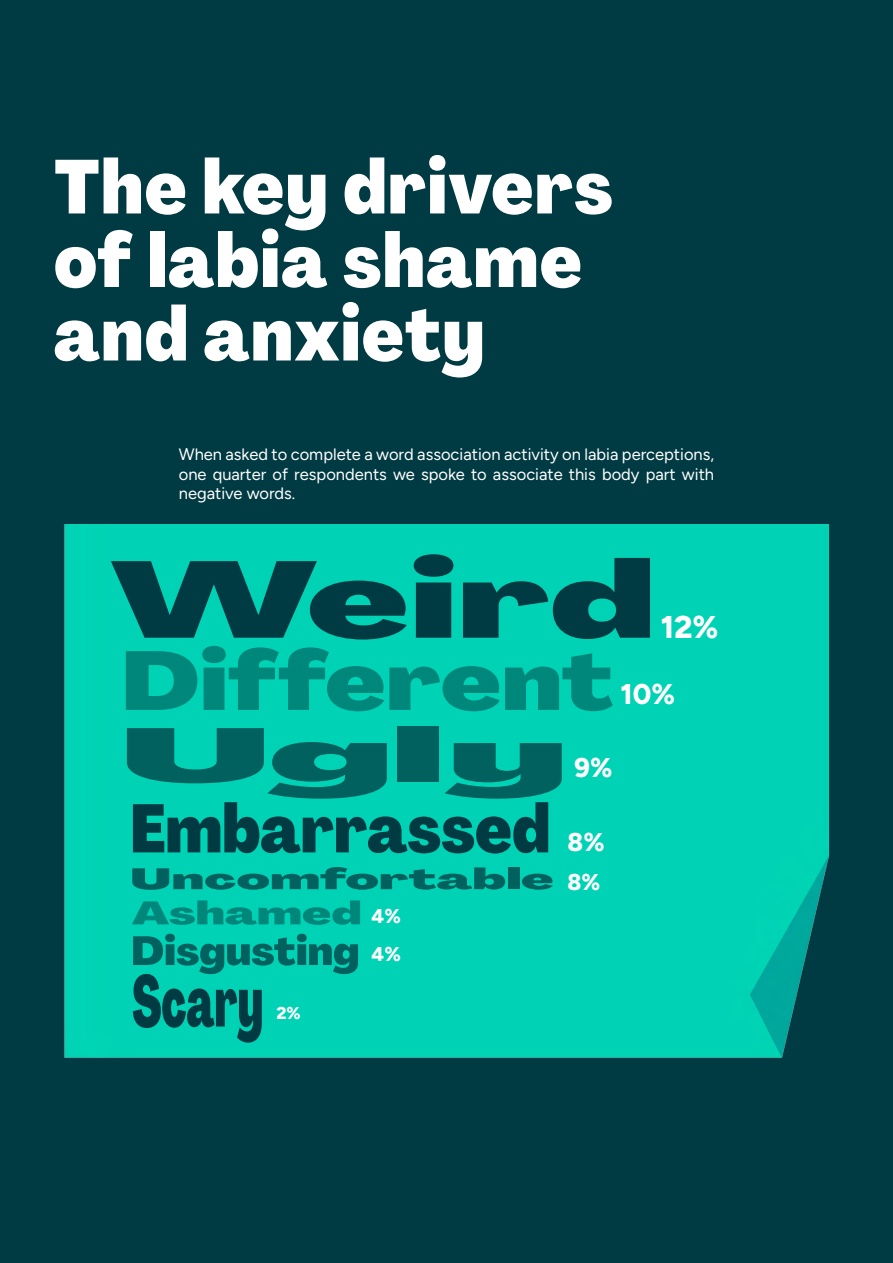
<style>
.page{position:relative;width:893px;height:1263px;background:#003a42}
.page>*{position:absolute;margin:0;border:0;box-sizing:border-box;transform-origin:0 0}
.t1{font:800 condensed 75px/73.5px "Agrandir";letter-spacing:.02em;color:#fff}
.t2{font:300 31.5px "Figtree";color:#fff}
.t3{font:300 28.65px "Figtree";color:#fff}
.t4{font:300 27.15px "Figtree";color:#fff}
.t5{font:300 25.8px "Figtree";color:#fff}
.t6{font:300 22.95px "Figtree";color:#fff}
.t7{font:300 19.95px/37.5px "Figtree";color:#fff}
.t8{font:300 17.1px "Figtree";color:#fff}
.t9{font:300 16.5px/19.5px "Figtree";color:#fff;text-align:justify}
</style>
<div class="page">
<div style="left:65px;top:524px;width:763px;height:534px;background:#00d3b5"></div>
<svg style="left:111px;top:561px;width:296px;height:78px"></svg>
<svg style="left:414px;top:554px;width:39px;height:84px"></svg>
<svg style="left:463px;top:558px;width:187px;height:81px"></svg>
<svg style="left:126px;top:646px;width:487px;height:65px;background:#00ab97"></svg>
<div style="left:397px;top:726px;width:42px;height:56px;background:#00615f"></div>
<svg style="left:127px;top:728px;width:435px;height:125px"></svg>
<svg style="left:132px;top:867px;width:373px;height:23px;background:#009a8a"></svg>
<div style="left:508px;top:867px;width:11px;height:22px;background:#00615f"></div>
<svg style="left:522px;top:874px;width:31px;height:16px"></svg>
<svg style="left:132px;top:900px;width:228px;height:25px;background:#00ab97"></svg>
<svg style="left:133px;top:934px;width:225px;height:109px;background:#00a995"></svg>
<h1 class="t1" style="left:54px;top:151px;width:560px">The key drivers of labia shame and anxiety</h1>
<p class="t9" style="left:179px;top:445px;width:537px">When asked to complete a word association activity on labia perceptions, one quarter of respondents we spoke to associate this body part with negative words.</p>
<h2 class="t2" style="left:661px;top:609px;width:59px">12%</h2>
<p class="t8" style="left:276px;top:1003px;width:26px">2%</p>
<p class="t7" style="left:372px;top:897px;width:31px">4%<br>4%</p>
<h3 class="t3" style="left:621px;top:678px;width:56px">10%</h3>
<h3 class="t4" style="left:574px;top:753px;width:40px">9%</h3>
<h3 class="t5" style="left:568px;top:827px;width:38px">8%</h3>
<h3 class="t6" style="left:568px;top:869px;width:34px">8%</h3>
</div>
